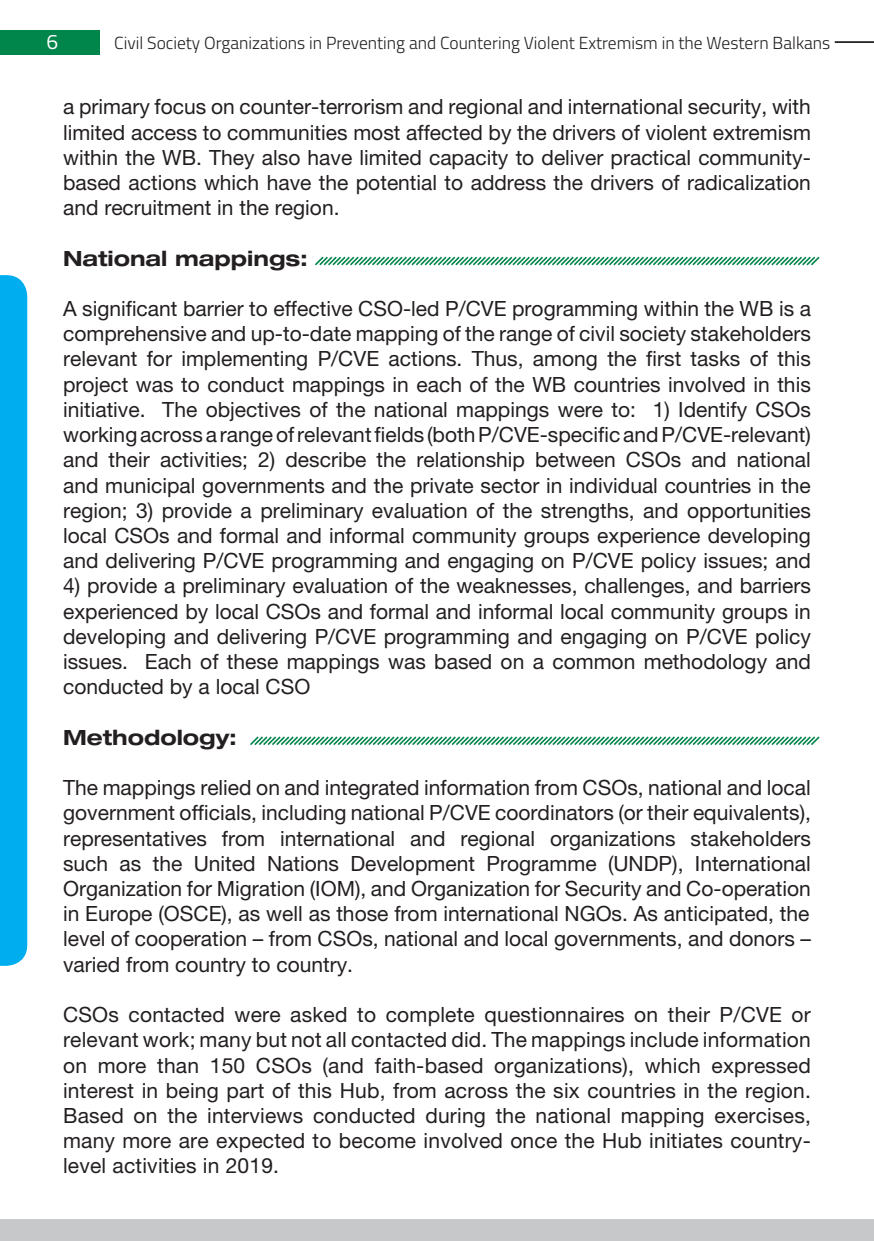
<style>
.page{position:relative;width:874px;height:1241px;background:#fff}
.page>*{position:absolute;margin:0;border:0;box-sizing:border-box;transform-origin:0 0}
.t1{font:21px/25.2px "Helvetica Neue LT Pro";color:#231f20;text-align:justify}
.t2{font:700 expanded 21px "Helvetica Neue LT Pro";color:#231f20}
.t3{font:21px "Titillium";color:#fff}
.t4{font:300 17.5px "Titillium";color:#231f20}
</style>
<div class="page">
<div style="left:0;top:30px;width:99px;height:24px;background:#00854a"></div>
<hr style="left:834px;top:41px;width:39px;height:2px;background:#231f20">
<div style="left:0;top:1218px;width:873px;height:22px;background:#c7c8ca"></div>
<div style="left:0;top:275px;width:27px;height:690px;background:#00aeef"></div>
<svg style="left:315px;top:256px;width:505px;height:10px"></svg>
<svg style="left:250px;top:736px;width:570px;height:9px"></svg>
<p class="t3" style="left:46px;top:26px;width:13px">6</p>
<p class="t4" style="left:114px;top:30px;width:717px">Civil Society Organizations in Preventing and Countering Violent Extremism in the Western Balkans</p>
<p class="t1" style="left:63px;top:94px;width:749px">a primary focus on counter-terrorism and regional and international security, with limited access to communities most affected by the drivers of violent extremism within the WB. They also have limited capacity to deliver practical community&shy;based actions which have the potential to address the drivers of radicalization and recruitment in the region.</p>
<p class="t2" style="left:63px;top:245px;width:246px">National mappings:</p>
<p class="t1" style="left:63px;top:295px;width:749px">A significant barrier to effective CSO-led P/CVE programming within the WB is a comprehensive and up-to-date mapping of the range of civil society stakeholders relevant for implementing P/CVE actions. Thus, among the first tasks of this project was to conduct mappings in each of the WB countries involved in this initiative. The objectives of the national mappings were to: 1) Identify CSOs working across a range of relevant fields (both P/CVE-specific and P/CVE-relevant) and their activities; 2) describe the relationship between CSOs and national and municipal governments and the private sector in individual countries in the region; 3) provide a preliminary evaluation of the strengths, and opportunities local CSOs and formal and informal community groups experience developing and delivering P/CVE programming and engaging on P/CVE policy issues; and</p>
<p class="t1" style="left:63px;top:573px;width:749px">4) provide a preliminary evaluation of the weaknesses, challenges, and barriers experienced by local CSOs and formal and informal local community groups in developing and delivering P/CVE programming and engaging on P/CVE policy issues. Each of these mappings was based on a common methodology and conducted by a local CSO</p>
<p class="t2" style="left:63px;top:724px;width:175px">Methodology:</p>
<p class="t1" style="left:63px;top:774px;width:749px">The mappings relied on and integrated information from CSOs, national and local government officials, including national P/CVE coordinators (or their equivalents), representatives from international and regional organizations stakeholders such as the United Nations Development Programme (UNDP), International Organization for Migration (IOM), and Organization for Security and Co-operation in Europe (OSCE), as well as those from international NGOs. As anticipated, the level of cooperation – from CSOs, national and local governments, and donors – varied from country to country.</p>
<p class="t1" style="left:63px;top:1001px;width:749px">CSOs contacted were asked to complete questionnaires on their P/CVE or relevant work; many but not all contacted did. The mappings include information on more than 150 CSOs (and faith-based organizations), which expressed interest in being part of this Hub, from across the six countries in the region.<br>Based on the interviews conducted during the national mapping exercises, many more are expected to become involved once the Hub initiates country&shy;level activities in 2019.</p>
</div>
